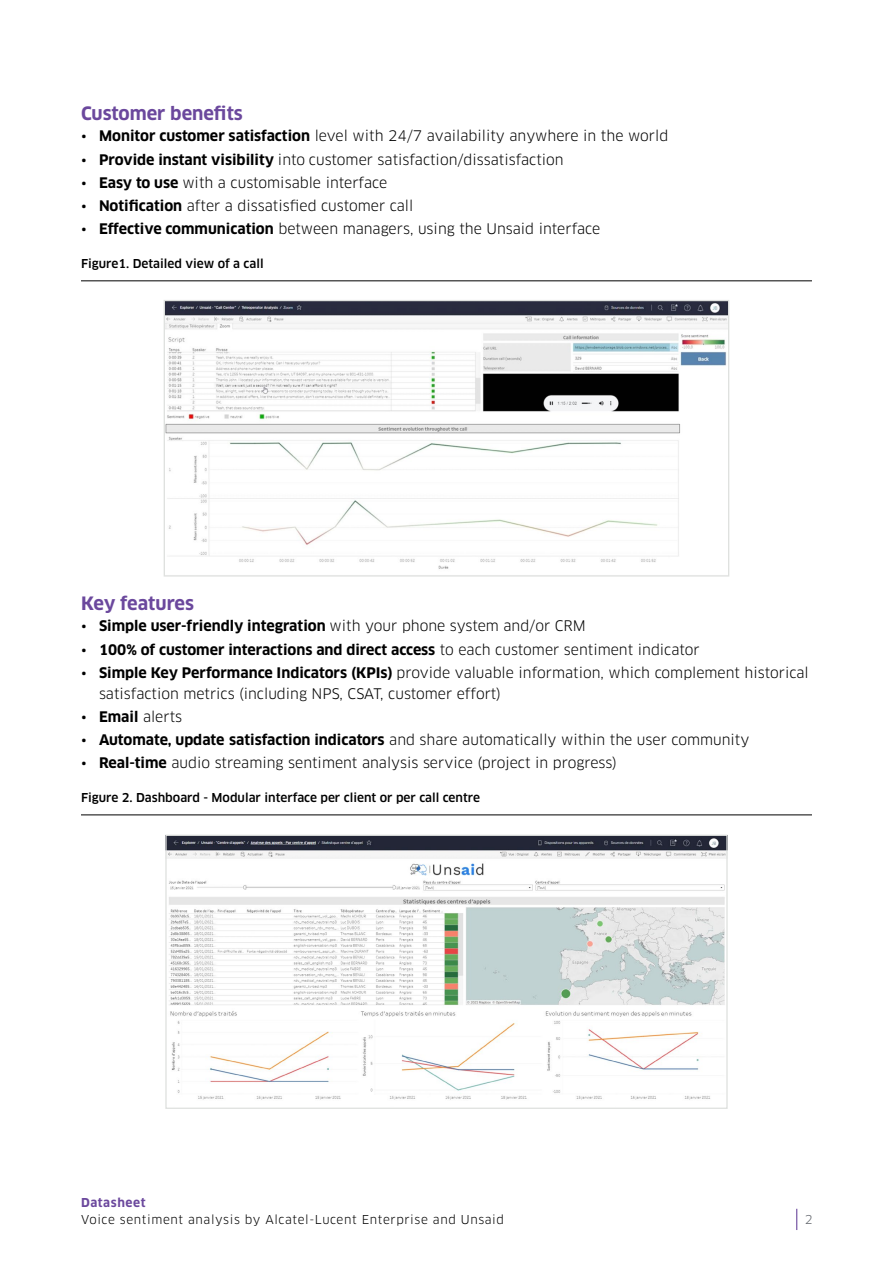
<style>
.page{position:relative;width:893px;height:1263px;background:#fff}
.page>*{position:absolute;margin:0;border:0;box-sizing:border-box;transform-origin:0 0}
.t1{font:700 18px "Clan OT";color:#6b489d}
.t2{font:14.25px/21px "Clan OT";color:#000}
.t3{font:700 14.25px "Clan OT";color:#000}
.t4{font:500 12px "Clan OT";color:#000}
.t5{font:12px "Clan OT";letter-spacing:.05em;color:#000}
.t6{font:700 12px "Clan OT";letter-spacing:.05em;color:#6b489d}
.t7{font:12px "Clan OT";color:#5f636a}
.s1{font-weight:700}
.s2{font-weight:400}
</style>
<div class="page">
<svg style="left:796px;top:1209px;width:1px;height:21px"></svg>
<hr style="left:81px;top:281px;width:731px;height:1px;background:#000">
<hr style="left:81px;top:815px;width:731px;height:1px;background:#000">
<img style="left:166px;top:302px;width:561px;height:267px">
<div style="left:164px;top:300px;width:565px;height:277px;border:1px solid #dfe1df"></div>
<img style="left:167px;top:837px;width:559px;height:263px">
<div style="left:165px;top:835px;width:563px;height:274px;border:1px solid #dfe1df"></div>
<p class="t1" style="left:81px;top:103px;width:163px">Customer benefits</p>
<p class="t2" style="left:81px;top:126px;width:589px">• <span class="s1">Monitor customer satisfaction</span> level with 24/7 availability anywhere in the world</p>
<p class="t2" style="left:81px;top:149px;width:484px">• <span class="s1">Provide instant visibility</span> into customer satisfaction/dissatisfaction</p>
<p class="t2" style="left:81px;top:172px;width:308px">• <span class="s1">Easy to use</span> with a customisable interface</p>
<p class="t2" style="left:81px;top:195px;width:334px">• <span class="s1">Notification</span> after a dissatisfied customer call</p>
<p class="t2" style="left:81px;top:218px;width:521px">• <span class="s1">Effective communication</span> between managers, using the Unsaid interface</p>
<p class="t4" style="left:81px;top:256px;width:184px">Figure1. Detailed view of a call</p>
<p class="t1" style="left:81px;top:593px;width:115px">Key features</p>
<p class="t3" style="left:81px;top:618px;width:506px"><span class="s2">•</span> Simple user-friendly integration <span class="s2">with your phone system and/or CRM</span></p>
<p class="t3" style="left:81px;top:641px;width:620px"><span class="s2">•</span> 100% of customer interactions and direct access <span class="s2">to each customer sentiment indicator</span></p>
<p class="t2" style="left:99px;top:662px;width:711px;text-indent:-18px">• <span class="s1">Simple Key Performance Indicators (KPIs)</span> provide valuable information, which complement historical satisfaction metrics (including NPS, CSAT, customer effort)</p>
<p class="t2" style="left:81px;top:706px;width:103px">• <span class="s1">Email</span> alerts</p>
<p class="t2" style="left:81px;top:729px;width:670px">• <span class="s1">Automate, update satisfaction indicators</span> and share automatically within the user community</p>
<p class="t2" style="left:81px;top:752px;width:537px">• <span class="s1">Real-time</span> audio streaming sentiment analysis service (project in progress)</p>
<p class="t4" style="left:81px;top:790px;width:401px">Figure 2. Dashboard - Modular interface per client or per call centre</p>
<p class="t6" style="left:81px;top:1196px;width:66px">Datasheet</p>
<p class="t5" style="left:81px;top:1212px;width:425px">Voice sentiment analysis by Alcatel-Lucent Enterprise and Unsaid</p>
<p class="t7" style="left:805px;top:1212px;width:9px">2</p>
</div>
